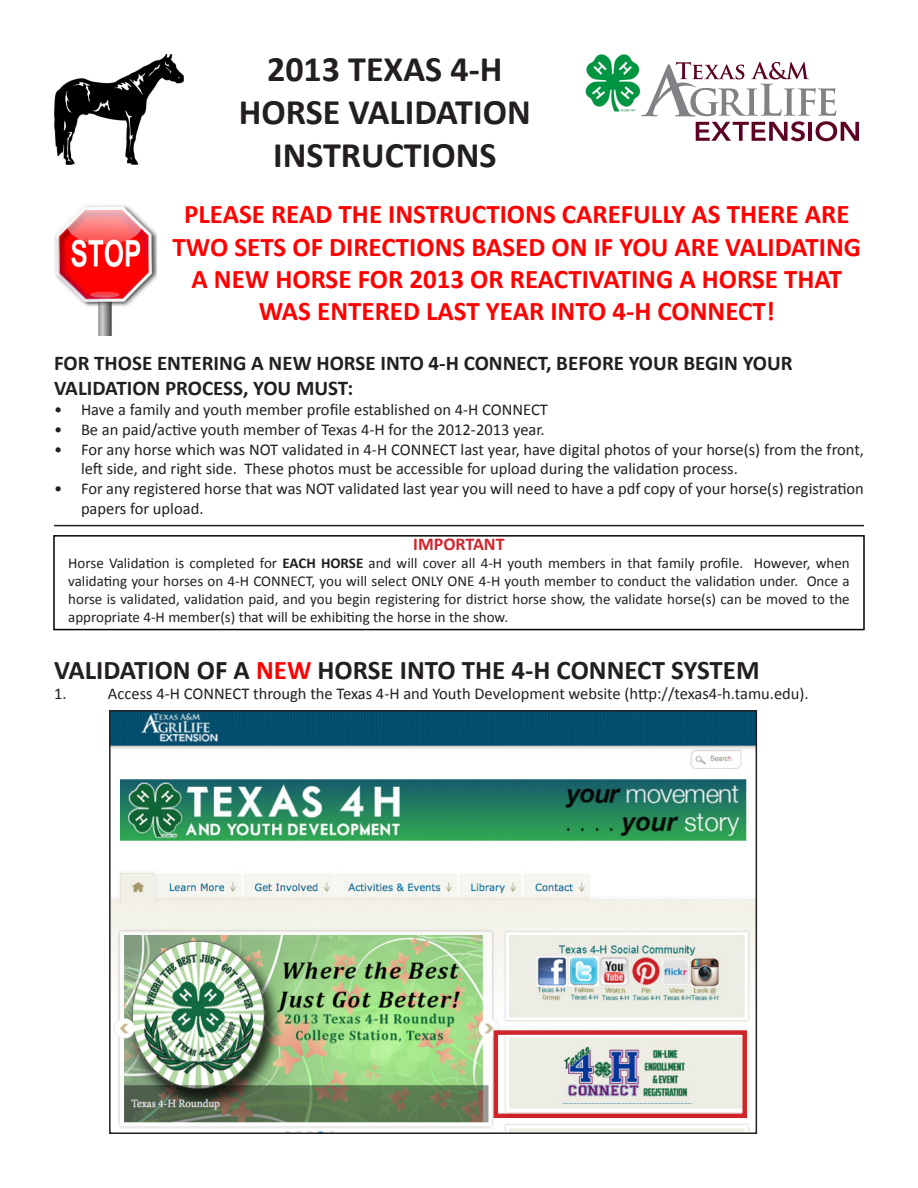
<style>
.page{position:relative;width:918px;height:1188px;background:#fff}
.page>*{position:absolute;margin:0;border:0;box-sizing:border-box;transform-origin:0 0}
.t1{font:700 36px/43.2px "Calibri";color:#231f20;text-align:center}
.t2{font:700 27px/32.4px "Calibri";color:#f00;text-align:center}
.t3{font:700 27px "Calibri";color:#231f20}
.t4{font:700 21px/25.2px "Calibri";color:#231f20}
.t5{font:700 18px "Calibri";color:#d1232a}
.t6{font:16.5px/19.8px "Calibri";color:#231f20}
.t7{font:15px/18px "Calibri";color:#231f20;text-align:justify}
.s1{font-weight:700}
.s2{color:#f00}
</style>
<div class="page">
<img style="left:585px;top:54px;width:56px;height:58px">
<svg style="left:642px;top:62px;width:217px;height:79px"></svg>
<img style="left:54px;top:54px;width:129px;height:111px">
<img style="left:54px;top:205px;width:103px;height:131px">
<hr style="left:54px;top:525px;width:810px;height:1px;background:#231f20">
<div style="left:53px;top:535px;width:812px;height:95px;border:2px solid #000"></div>
<img style="left:112px;top:713px;width:642px;height:418px">
<div style="left:109px;top:710px;width:648px;height:424px;border:2px solid #231f20"></div>
<div style="left:494px;top:1030px;width:253px;height:88px;border:4px solid #d1232a"></div>
<p class="t1" style="left:239px;top:47px;width:294px">2013 TEXAS 4-H<br>HORSE VALIDATION<br>INSTRUCTIONS</p>
<p class="t2" style="left:173px;top:198px;width:690px">PLEASE READ THE INSTRUCTIONS CAREFULLY AS THERE ARE TWO SETS OF DIRECTIONS BASED ON IF YOU ARE VALIDATING A NEW HORSE FOR 2013 OR REACTIVATING A HORSE THAT WAS ENTERED LAST YEAR INTO 4-H CONNECT!</p>
<p class="t4" style="left:54px;top:350px;width:740px">FOR THOSE ENTERING A NEW HORSE INTO 4-H CONNECT, BEFORE YOUR BEGIN YOUR<br>VALIDATION PROCESS, YOU MUST:</p>
<p class="t6" style="left:54px;top:400px;width:495px">• Have a family and youth member profile established on 4-H CONNECT</p>
<p class="t6" style="left:54px;top:419px;width:492px">• Be an paid/active youth member of Texas 4-H for the 2012-2013 year.</p>
<p class="t6" style="left:81px;top:439px;width:785px;text-indent:-27px">• For any horse which was NOT validated in 4-H CONNECT last year, have digital photos of your horse(s) from the front, left side, and right side. These photos must be accessible for upload during the validation process.</p>
<p class="t6" style="left:81px;top:479px;width:784px;text-indent:-27px">• For any registered horse that was NOT validated last year you will need to have a pdf copy of your horse(s) registration papers for upload.</p>
<p class="t5" style="left:413px;top:533px;width:93px">IMPORTANT</p>
<p class="t7" style="left:68px;top:554px;width:783px">Horse Validation is completed for <span class="s1">EACH HORSE</span> and will cover all 4-H youth members in that family profile. However, when validating your horses on 4-H CONNECT, you will select ONLY ONE 4-H youth member to conduct the validation under. Once a horse is validated, validation paid, and you begin registering for district horse show, the validate horse(s) can be moved to the appropriate 4-H member(s) that will be exhibiting the horse in the show.</p>
<p class="t3" style="left:54px;top:653px;width:707px">VALIDATION OF A <span class="s2">NEW</span> HORSE INTO THE 4-H CONNECT SYSTEM</p>
<p class="t6" style="left:54px;top:684px;width:14px">1.</p>
<p class="t6" style="left:108px;top:684px;width:702px">Access 4-H CONNECT through the Texas 4-H and Youth Development website (http://texas4-h.tamu.edu).</p>
</div>
